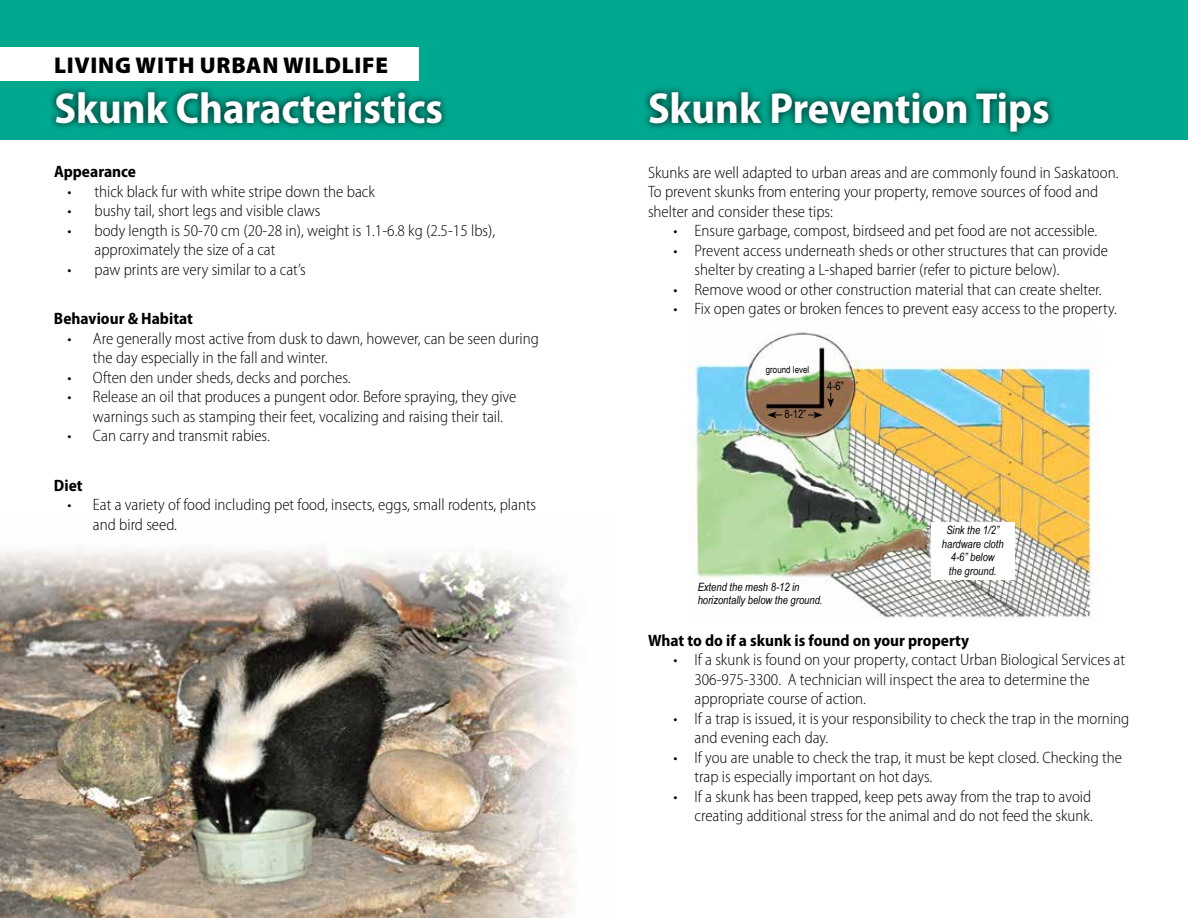
<style>
.page{position:relative;width:1188px;height:918px;background:#fff}
.page>*{position:absolute;margin:0;border:0;box-sizing:border-box;transform-origin:0 0}
.t1{font:700 semi-condensed 43.65px "Myriad Pro";color:#fff}
.t2{font:900 22.8px "Myriad Pro";letter-spacing:.03em;color:#000}
.t3{font:300 semi-condensed 16.5px/19.5px "Myriad Pro";color:#000}
.t4{font:700 semi-condensed 16.5px "Myriad Pro";color:#000}
.t5{font:italic 11.4px/13.8px "Arial Narrow";color:#000}
.t6{font:11.4px "Arial Narrow";color:#000}
.t7{font:9.75px "Arial Narrow";color:#000}
</style>
<div class="page">
<div style="left:0;top:0;width:1188px;height:139px;background:#00a88f"></div>
<div style="left:0;top:47px;width:418px;height:33px;background:#fff"></div>
<div style="left:49px;top:84px;width:401px;height:47px;background:#000;opacity:.84"></div>
<div style="left:642px;top:84px;width:415px;height:56px;background:#000;opacity:.84"></div>
<img style="left:689px;top:332px;width:411px;height:287px">
<div style="left:932px;top:523px;width:83px;height:57px;background:#fff"></div>
<img style="left:0;top:549px;width:570px;height:369px">
<svg style="left:767px;top:411px;width:15px;height:7px"></svg>
<svg style="left:808px;top:393px;width:26px;height:25px"></svg>
<h2 class="t2" style="left:54px;top:50px;width:335px">LIVING WITH URBAN WILDLIFE</h2>
<h1 class="t1" style="left:55px;top:80px;width:390px">Skunk Characteristics</h1>
<h1 class="t1" style="left:648px;top:81px;width:403px">Skunk Prevention Tips</h1>
<p class="t3" style="left:648px;top:163px;width:472px">Skunks are well adapted to urban areas and are commonly found in Saskatoon.<br>To prevent skunks from entering your property, remove sources of food and shelter and consider these tips:</p>
<p class="t3" style="left:673px;top:221px;width:425px">• Ensure garbage, compost, birdseed and pet food are not accessible.</p>
<p class="t3" style="left:694px;top:241px;width:415px;text-indent:-21px">• Prevent access underneath sheds or other structures that can provide shelter by creating a L-shaped barrier (refer to picture below).</p>
<p class="t3" style="left:673px;top:280px;width:430px">• Remove wood or other construction material that can create shelter.</p>
<p class="t3" style="left:673px;top:299px;width:445px">• Fix open gates or broken fences to prevent easy access to the property.</p>
<p class="t4" style="left:54px;top:161px;width:84px">Appearance</p>
<p class="t3" style="left:67px;top:182px;width:309px">• thick black fur with white stripe down the back</p>
<p class="t3" style="left:67px;top:201px;width:254px">• bushy tail, short legs and visible claws</p>
<p class="t3" style="left:94px;top:221px;width:402px;text-indent:-27px">• body length is 50-70 cm (20-28 in), weight is 1.1-6.8 kg (2.5-15 lbs), approximately the size of a cat</p>
<p class="t3" style="left:67px;top:260px;width:240px">• paw prints are very similar to a cat’s</p>
<p class="t4" style="left:54px;top:308px;width:140px">Behaviour &amp; Habitat</p>
<p class="t3" style="left:93px;top:329px;width:448px;text-indent:-25px">• Are generally most active from dusk to dawn, however, can be seen during the day especially in the fall and winter.</p>
<p class="t3" style="left:67px;top:368px;width:285px">• Often den under sheds, decks and porches.</p>
<p class="t3" style="left:93px;top:387px;width:425px;text-indent:-25px">• Release an oil that produces a pungent odor. Before spraying, they give warnings such as stamping their feet, vocalizing and raising their tail.</p>
<p class="t3" style="left:67px;top:426px;width:204px">• Can carry and transmit rabies.</p>
<p class="t4" style="left:54px;top:475px;width:30px">Diet</p>
<p class="t3" style="left:93px;top:495px;width:445px;text-indent:-25px">• Eat a variety of food including pet food, insects, eggs, small rodents, plants and bird seed.</p>
<p class="t7" style="left:766px;top:363px;width:45px">ground level</p>
<p class="t6" style="left:827px;top:378px;width:18px">4-6”</p>
<p class="t6" style="left:784px;top:406px;width:23px">8-12”</p>
<p class="t5" style="left:942px;top:523px;width:63px;text-align:center">Sink the 1/2” hardware cloth<br>4-6” below<br>the ground.</p>
<p class="t5" style="left:698px;top:580px;width:126px">Extend the mesh 8-12 in horizontally below the ground.</p>
<p class="t4" style="left:648px;top:630px;width:323px">What to do if a skunk is found on your property</p>
<p class="t3" style="left:694px;top:650px;width:432px;text-indent:-21px">• If a skunk is found on your property, contact Urban Biological Services at<br>306-975-3300. A technician will inspect the area to determine the appropriate course of action.</p>
<p class="t3" style="left:694px;top:709px;width:436px;text-indent:-21px">• If a trap is issued, it is your responsibility to check the trap in the morning and evening each day.</p>
<p class="t3" style="left:694px;top:748px;width:429px;text-indent:-21px">• If you are unable to check the trap, it must be kept closed. Checking the trap is especially important on hot days.</p>
<p class="t3" style="left:673px;top:787px;width:421px;text-align:right">• If a skunk has been trapped, keep pets away from the trap to avoid creating additional stress for the animal and do not feed the skunk.</p>
</div>
